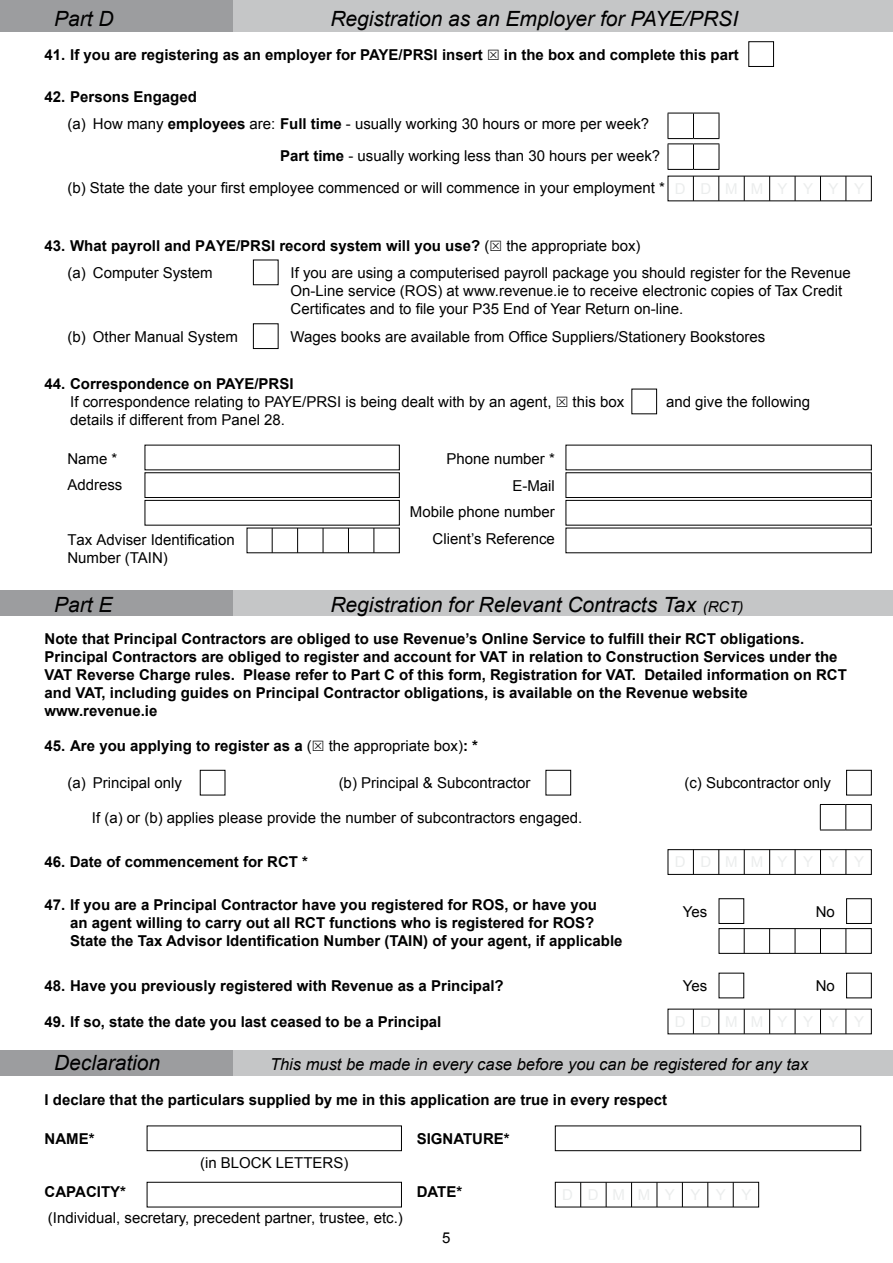
<style>
.page{position:relative;width:893px;height:1263px;background:#fff}
.page>*{position:absolute;margin:0;border:0;box-sizing:border-box;transform-origin:0 0}
.t1{font:italic 21px "Arial";color:#000}
.t2{font:italic 16.5px "Arial";color:#000}
.t3{font:700 15px/18px "Arial";color:#000}
.t4{font:15px/26.5px "Arial";color:#000}
.s1{font-weight:700}
.s2{font-weight:400}
.s3{font-size:15px}
</style>
<div class="page">
<div style="left:0;top:590px;width:234px;height:25px;background:#9c9d9f"></div>
<div style="left:234px;top:590px;width:659px;height:25px;background:#c5c6c7"></div>
<div style="left:0;top:0;width:234px;height:32px;background:#9c9d9f"></div>
<div style="left:234px;top:0;width:659px;height:32px;background:#c5c6c7"></div>
<svg style="left:718px;top:176px;width:1px;height:25px"></svg>
<svg style="left:744px;top:176px;width:1px;height:25px"></svg>
<svg style="left:769px;top:176px;width:1px;height:25px"></svg>
<svg style="left:795px;top:176px;width:1px;height:25px"></svg>
<svg style="left:820px;top:176px;width:1px;height:25px"></svg>
<svg style="left:845px;top:176px;width:1px;height:25px"></svg>
<svg style="left:693px;top:176px;width:1px;height:25px"></svg>
<div style="left:719px;top:928px;width:153px;height:26px;border:1px solid #000"></div>
<svg style="left:744px;top:929px;width:1px;height:24px"></svg>
<svg style="left:769px;top:929px;width:1px;height:24px"></svg>
<svg style="left:795px;top:929px;width:1px;height:24px"></svg>
<svg style="left:820px;top:929px;width:1px;height:24px"></svg>
<svg style="left:845px;top:929px;width:1px;height:24px"></svg>
<div style="left:147px;top:1125px;width:255px;height:26px;border:1px solid #000"></div>
<div style="left:555px;top:1125px;width:306px;height:26px;border:1px solid #000"></div>
<div style="left:147px;top:1182px;width:255px;height:25px;border:1px solid #000"></div>
<div style="left:555px;top:1182px;width:204px;height:25px;border:1px solid #000"></div>
<svg style="left:606px;top:1182px;width:1px;height:25px"></svg>
<svg style="left:631px;top:1182px;width:1px;height:25px"></svg>
<svg style="left:657px;top:1182px;width:1px;height:25px"></svg>
<svg style="left:682px;top:1182px;width:1px;height:25px"></svg>
<svg style="left:707px;top:1182px;width:1px;height:25px"></svg>
<svg style="left:733px;top:1182px;width:1px;height:25px"></svg>
<svg style="left:580px;top:1182px;width:1px;height:25px"></svg>
<div style="left:748px;top:41px;width:26px;height:26px;border:1px solid #000"></div>
<svg style="left:668px;top:113px;width:52px;height:57px"></svg>
<div style="left:253px;top:323px;width:26px;height:26px;border:1px solid #000"></div>
<div style="left:566px;top:500px;width:306px;height:25px;border:1px solid #000"></div>
<div style="left:566px;top:472px;width:306px;height:26px;border:1px solid #000"></div>
<div style="left:145px;top:472px;width:255px;height:26px;border:1px solid #000"></div>
<div style="left:145px;top:500px;width:255px;height:25px;border:1px solid #000"></div>
<svg style="left:272px;top:528px;width:1px;height:25px"></svg>
<svg style="left:297px;top:528px;width:1px;height:25px"></svg>
<svg style="left:323px;top:528px;width:1px;height:25px"></svg>
<svg style="left:348px;top:528px;width:1px;height:25px"></svg>
<svg style="left:374px;top:528px;width:1px;height:25px"></svg>
<div style="left:546px;top:770px;width:25px;height:25px;border:1px solid #000"></div>
<div style="left:846px;top:770px;width:26px;height:25px;border:1px solid #000"></div>
<svg style="left:820px;top:804px;width:52px;height:27px"></svg>
<div style="left:668px;top:849px;width:204px;height:26px;border:1px solid #000"></div>
<svg style="left:718px;top:850px;width:1px;height:24px"></svg>
<svg style="left:744px;top:850px;width:1px;height:24px"></svg>
<svg style="left:769px;top:850px;width:1px;height:24px"></svg>
<svg style="left:795px;top:850px;width:1px;height:24px"></svg>
<svg style="left:820px;top:850px;width:1px;height:24px"></svg>
<svg style="left:845px;top:850px;width:1px;height:24px"></svg>
<svg style="left:693px;top:850px;width:1px;height:24px"></svg>
<div style="left:719px;top:898px;width:25px;height:26px;border:1px solid #000"></div>
<div style="left:846px;top:898px;width:26px;height:26px;border:1px solid #000"></div>
<div style="left:846px;top:973px;width:26px;height:25px;border:1px solid #000"></div>
<svg style="left:718px;top:1009px;width:1px;height:25px"></svg>
<svg style="left:744px;top:1009px;width:1px;height:25px"></svg>
<svg style="left:769px;top:1009px;width:1px;height:25px"></svg>
<svg style="left:795px;top:1009px;width:1px;height:25px"></svg>
<svg style="left:820px;top:1009px;width:1px;height:25px"></svg>
<svg style="left:845px;top:1009px;width:1px;height:25px"></svg>
<svg style="left:693px;top:1009px;width:1px;height:25px"></svg>
<div style="left:0;top:1050px;width:234px;height:26px;background:#9c9d9f"></div>
<div style="left:234px;top:1050px;width:659px;height:26px;background:#c5c6c7"></div>
<h1 class="t1" style="left:54px;top:5px;width:61px">Part D</h1>
<h1 class="t1" style="left:330px;top:5px;width:409px">Registration as an Employer for PAYE/PRSI</h1>
<p class="t3" style="left:45px;top:46px;width:440px">41. If you are registering as an employer for PAYE/PRSI insert</p>
<p class="t3" style="left:504px;top:46px;width:237px">in the box and complete this part</p>
<p class="t3" style="left:45px;top:88px;width:154px">42. Persons Engaged</p>
<p class="t4" style="left:67px;top:111px;width:583px">(a) How many <span class="s1">employees</span> are: <span class="s1">Full time</span> - usually working 30 hours or more per week?</p>
<p class="t4" style="left:280px;top:142px;width:382px"><span class="s1">Part time</span> - usually working less than 30 hours per week?</p>
<p class="t4" style="left:67px;top:174px;width:599px">(b) State the date your first employee commenced or will commence in your employment *</p>
<p class="t3" style="left:67px;top:233px;width:575px;line-height:26.8px;text-indent:-23px">43. What payroll and PAYE/PRSI record system will you use? <span class="s2">( the appropriate box) (a) Computer System</span></p>
<p class="t4" style="left:291px;top:264px;width:562px;line-height:18px">If you are using a computerised payroll package you should register for the Revenue<br>On-Line service (ROS) at www.revenue.ie to receive electronic copies of Tax Credit<br>Certificates and to file your P35 End of Year Return on-line.</p>
<p class="t4" style="left:67px;top:323px;width:172px">(b) Other Manual System</p>
<p class="t4" style="left:291px;top:323px;width:476px">Wages books are available from Office Suppliers/Stationery Bookstores</p>
<p class="t3" style="left:45px;top:375px;width:250px">44. Correspondence on PAYE/PRSI</p>
<p class="t4" style="left:70px;top:389px;width:483px">If correspondence relating to PAYE/PRSI is being dealt with by an agent,</p>
<p class="t4" style="left:573px;top:389px;width:53px">this box</p>
<p class="t4" style="left:666px;top:389px;width:146px">and give the following</p>
<p class="t4" style="left:70px;top:407px;width:216px">details if different from Panel 28.</p>
<p class="t4" style="left:410px;top:446px;width:147px;text-align:right">Phone number *<br>E-Mail<br>Mobile phone number<br>Client’s Reference</p>
<p class="t4" style="left:67px;top:445px;width:57px">Name *<br>Address</p>
<p class="t4" style="left:67px;top:531px;width:169px;line-height:18px">Tax Adviser Identification<br>Number (TAIN)</p>
<h1 class="t1" style="left:54px;top:591px;width:60px">Part E</h1>
<h1 class="t1" style="left:330px;top:591px;width:415px">Registration for Relevant Contracts Tax <span class="s3">(RCT)</span></h1>
<p class="t3" style="left:45px;top:630px;width:804px">Note that Principal Contractors are obliged to use Revenue’s Online Service to fulfill their RCT obligations.<br>Principal Contractors are obliged to register and account for VAT in relation to Construction Services under the VAT Reverse Charge rules. Please refer to Part C of this form, Registration for VAT. Detailed information on RCT and VAT, including guides on Principal Contractor obligations, is available on the Revenue website www.revenue.ie</p>
<p class="t3" style="left:45px;top:737px;width:435px">45. Are you applying to register as a <span class="s2">( the appropriate box)</span>: *</p>
<p class="t4" style="left:67px;top:770px;width:116px">(a) Principal only</p>
<p class="t4" style="left:339px;top:770px;width:193px">(b) Principal &amp; Subcontractor</p>
<p class="t4" style="left:684px;top:770px;width:148px">(c) Subcontractor only</p>
<p class="t4" style="left:92px;top:804px;width:492px">If (a) or (b) applies please provide the number of subcontractors engaged.</p>
<p class="t3" style="left:45px;top:854px;width:265px">46. Date of commencement for RCT *</p>
<p class="t3" style="left:70px;top:896px;width:554px;text-indent:-26px">47. If you are a Principal Contractor have you registered for ROS, or have you<br>an agent willing to carry out all RCT functions who is registered for ROS?<br>State the Tax Advisor Identification Number (TAIN) of your agent, if applicable</p>
<p class="t4" style="left:683px;top:898px;width:26px">Yes</p>
<p class="t4" style="left:816px;top:898px;width:21px">No</p>
<p class="t3" style="left:45px;top:977px;width:461px">48. Have you previously registered with Revenue as a Principal?</p>
<p class="t4" style="left:683px;top:972px;width:26px">Yes</p>
<p class="t4" style="left:816px;top:972px;width:21px">No</p>
<p class="t3" style="left:45px;top:1013px;width:398px">49. If so, state the date you last ceased to be a Principal</p>
<h1 class="t1" style="left:54px;top:1049px;width:108px">Declaration</h1>
<p class="t2" style="left:270px;top:1053px;width:540px">This must be made in every case before you can be registered for any tax</p>
<p class="t3" style="left:45px;top:1091px;width:624px">I declare that the particulars supplied by me in this application are true in every respect</p>
<p class="t3" style="left:45px;top:1130px;width:51px">NAME*</p>
<p class="t3" style="left:417px;top:1130px;width:95px">SIGNATURE*</p>
<p class="t3" style="left:45px;top:1183px;width:83px">CAPACITY*</p>
<p class="t4" style="left:200px;top:1149px;width:150px">(in BLOCK LETTERS)</p>
<p class="t4" style="left:48px;top:1205px;width:356px">(Individual, secretary, precedent partner, trustee, etc.)</p>
<p class="t3" style="left:417px;top:1183px;width:47px">DATE*</p>
<p class="t4" style="left:442px;top:1225px;width:10px">5</p>
</div>
